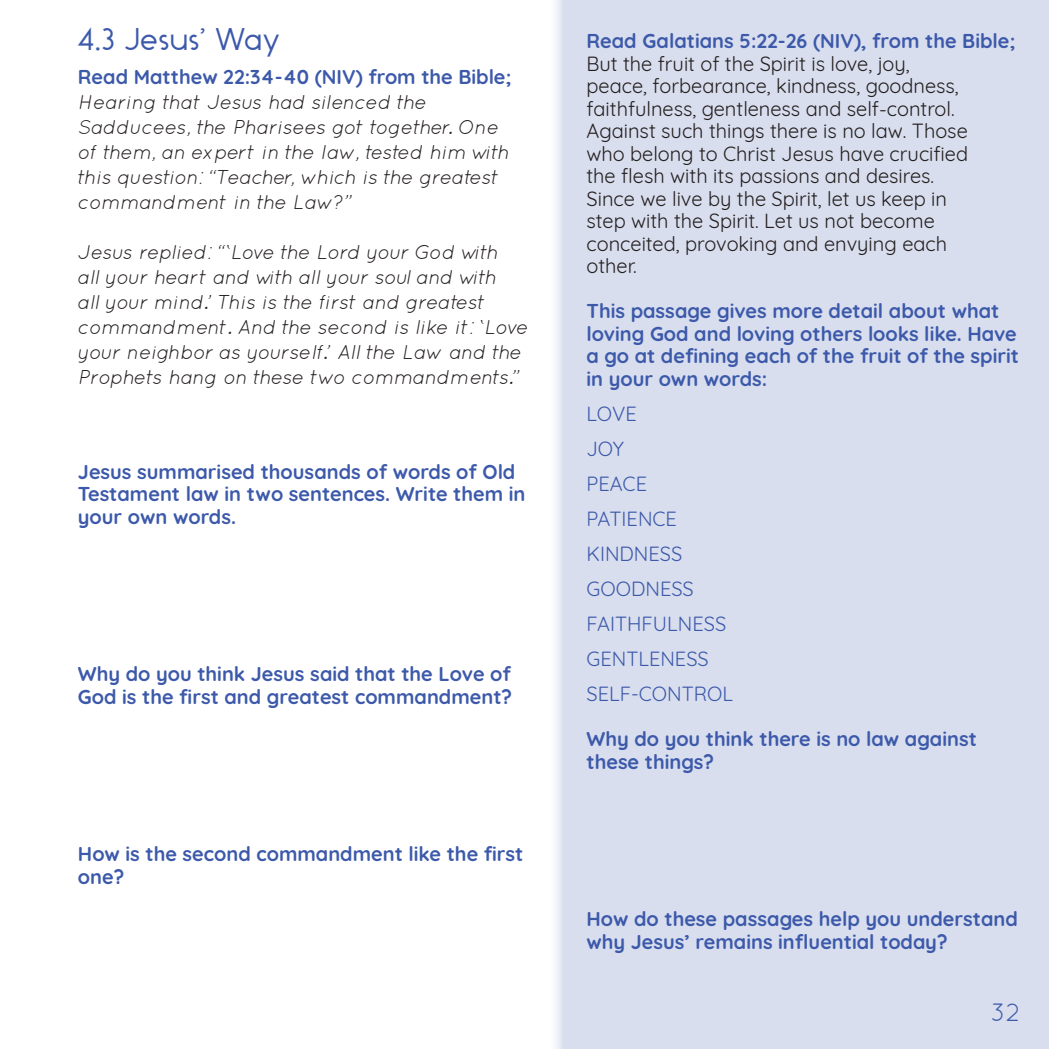
<style>
.page{position:relative;width:1049px;height:1049px;background:#fff}
.page>*{position:absolute;margin:0;border:0;box-sizing:border-box;transform-origin:0 0}
.t1{font:30px "Dominik";color:#3c59aa}
.t2{font:25px "Quicksand";color:#3c59aa}
.t3{font:700 20px/22.5px "Quicksand";color:#3c59aa}
.t4{font:italic 20px/25px "Quicksand";letter-spacing:-.02em;color:#241f1f}
.t5{font:20px/22.5px "Quicksand";color:#241f1f}
.t6{font:20px/35px "Quicksand";color:#3c59aa}
.s1{font-family:"Quicksand"}
</style>
<div class="page">
<div style="left:549px;top:0;width:500px;height:1049px;background:#d8deee"></div>
<h1 class="t1" style="left:78px;top:20px;width:204px">4.3 Jesus<span class="s1">’</span> Way</h1>
<p class="t4" style="left:78px;top:89px;width:433px">Hearing that Jesus had silenced the Sadducees, the Pharisees got together. One of them, an expert in the law, tested him with this question: “Teacher, which is the greatest commandment in the Law?”</p>
<p class="t4" style="left:78px;top:239px;width:452px">Jesus replied: “‘Love the Lord your God with<br>all your heart and with all your soul and with<br>all your mind.’ This is the first and greatest commandment. And the second is like it: ‘Love your neighbor as yourself.’ All the Law and the Prophets hang on these two commandments.”</p>
<p class="t3" style="left:78px;top:64px;width:435px">Read Matthew 22:34-40 (NIV) from the Bible;</p>
<p class="t3" style="left:78px;top:458px;width:449px">Jesus summarised thousands of words of Old<br>Testament law in two sentences. Write them in your own words.</p>
<p class="t3" style="left:78px;top:661px;width:436px">Why do you think Jesus said that the Love of<br>God is the first and greatest commandment?</p>
<p class="t3" style="left:78px;top:841px;width:447px">How is the second commandment like the first one?</p>
<p class="t3" style="left:586px;top:28px;width:430px">Read Galatians 5:22-26 (NIV), from the Bible;</p>
<p class="t5" style="left:586px;top:50px;width:383px">But the fruit of the Spirit is love, joy, peace, forbearance, kindness, goodness, faithfulness, gentleness and self-control.<br>Against such things there is no law. Those who belong to Christ Jesus have crucified the flesh with its passions and desires.<br>Since we live by the Spirit, let us keep in step with the Spirit. Let us not become conceited, provoking and envying each other.</p>
<p class="t3" style="left:586px;top:298px;width:434px">This passage gives more detail about what loving God and loving others looks like. Have a go at defining each of the fruit of the spirit in your own words:</p>
<p class="t6" style="left:586px;top:394px;width:148px">LOVE<br>JOY<br>PEACE<br>PATIENCE<br>KINDNESS<br>GOODNESS<br>FAITHFULNESS<br>GENTLENESS<br>SELF-CONTROL</p>
<p class="t3" style="left:586px;top:726px;width:392px">Why do you think there is no law against these things?</p>
<p class="t3" style="left:586px;top:906px;width:433px">How do these passages help you understand why Jesus’ remains influential today?</p>
<p class="t2" style="left:990px;top:997px;width:31px">32</p>
</div>
